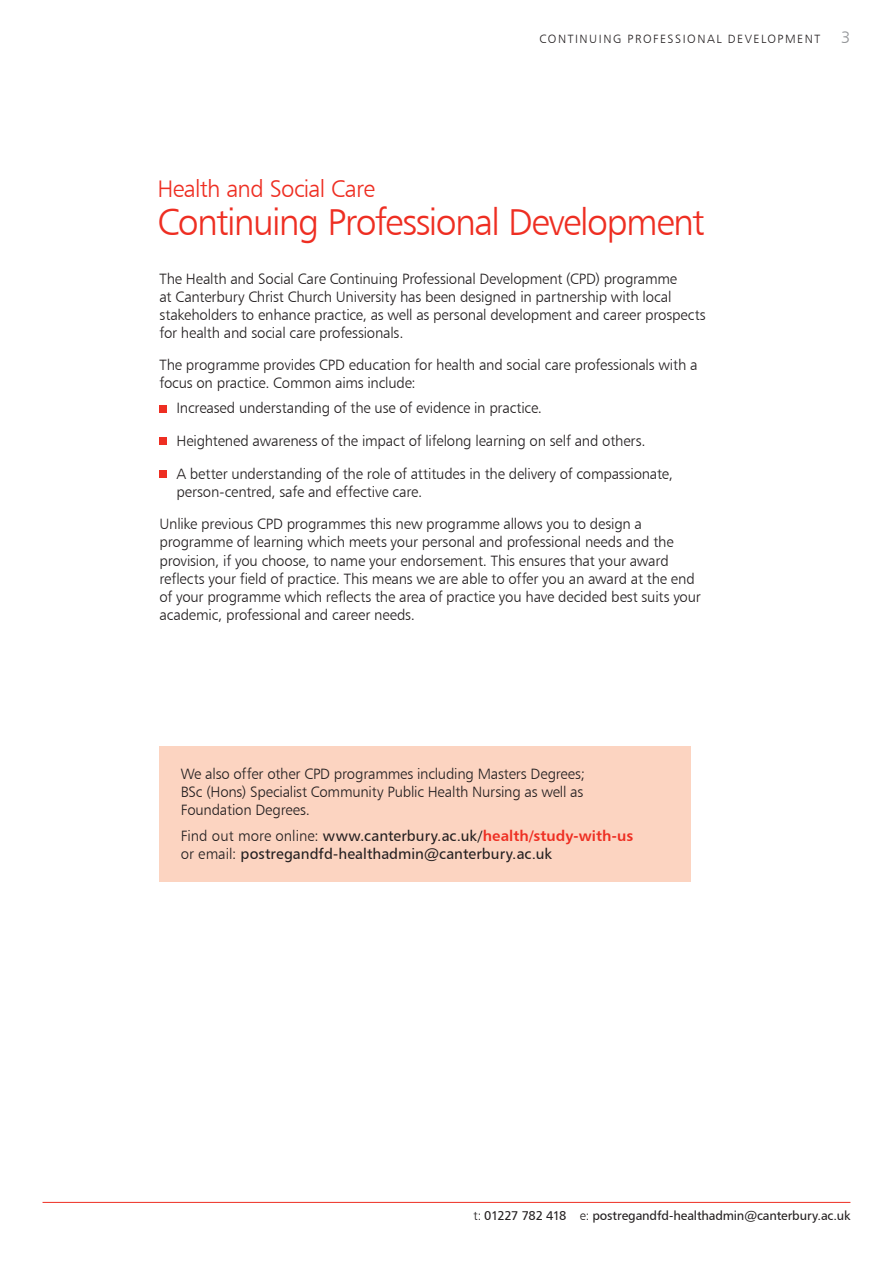
<style>
.page{position:relative;width:893px;height:1263px;background:#fff}
.page>*{position:absolute;margin:0;border:0;box-sizing:border-box;transform-origin:0 0}
.t1{font:37.5px "Humanist 777 BT Light B";letter-spacing:-.04em;color:#ee2e22}
.t2{font:24px "Humanist 777 BT Light B";letter-spacing:-.025em;color:#ee2e22}
.t3{font:16.5px "Humanist 777 BT Light B";color:#939598}
.t4{font:15px/18px "Humanist 777 BT Light B";letter-spacing:-.015em;color:#231f20}
.t5{font:15px/18px "Humanist 777 BT Roman B";letter-spacing:.005em;color:#231f20}
.t6{font:12.75px "Humanist 777 BT Roman B";letter-spacing:-.01em;color:#231f20}
.t7{font:12px "Humanist 777 BT Light B";letter-spacing:.125em;color:#231f20}
.s1{font-family:"Humanist 777 BT Light B"}
.s2{font-family:"Humanist 777 BT Bold B";color:#ee2e22}
</style>
<div class="page">
<hr style="left:43px;top:1202px;width:807px;height:1px;background:#ee2e22">
<div style="left:159px;top:405px;width:8px;height:7px;background:#ee2e22"></div>
<div style="left:159px;top:438px;width:8px;height:7px;background:#ee2e22"></div>
<div style="left:159px;top:470px;width:8px;height:8px;background:#ee2e22"></div>
<div style="left:159px;top:746px;width:532px;height:135px;background:#fcd4c1"></div>
<p class="t7" style="left:539px;top:31px;width:282px">CONTINUING PROFESSIONAL DEVELOPMENT</p>
<p class="t3" style="left:841px;top:27px;width:11px">3</p>
<h2 class="t2" style="left:157px;top:174px;width:219px">Health and Social Care</h2>
<h1 class="t1" style="left:157px;top:199px;width:549px">Continuing Professional Development</h1>
<p class="t4" style="left:159px;top:269px;width:548px">The Health and Social Care Continuing Professional Development (CPD) programme<br>at Canterbury Christ Church University has been designed in partnership with local stakeholders to enhance practice, as well as personal development and career prospects for health and social care professionals.</p>
<p class="t4" style="left:159px;top:356px;width:540px">The programme provides CPD education for health and social care professionals with a focus on practice. Common aims include:</p>
<p class="t4" style="left:176px;top:391px;width:498px;line-height:32.8px">Increased understanding of the use of evidence in practice.<br>Heightened awareness of the impact of lifelong learning on self and others.<br>A better understanding of the role of attitudes in the delivery of compassionate,</p>
<p class="t4" style="left:159px;top:475px;width:484px;line-height:32.8px;text-indent:17px">person-centred, safe and effective care.<br>Unlike previous CPD programmes this new programme allows you to design a</p>
<p class="t4" style="left:159px;top:533px;width:543px">programme of learning which meets your personal and professional needs and the provision, if you choose, to name your endorsement. This ensures that your award reflects your field of practice. This means we are able to offer you an award at the end of your programme which reflects the area of practice you have decided best suits your academic, professional and career needs.</p>
<p class="t4" style="left:181px;top:764px;width:406px;text-align:justify">We also offer other CPD programmes including Masters Degrees; BSc (Hons) Specialist Community Public Health Nursing as well as Foundation Degrees.</p>
<p class="t5" style="left:181px;top:827px;width:454px"><span class="s1">Find out more online:</span> www.canterbury.ac.uk/<span class="s2">health/study-with-us </span><span class="s1">or email:</span> postregandfd-healthadmin@canterbury.ac.uk</p>
<p class="t6" style="left:474px;top:1208px;width:378px"><span class="s1">t:</span> 01227 782 418 <span class="s1">e:</span> postregandfd-healthadmin@canterbury.ac.uk</p>
</div>
